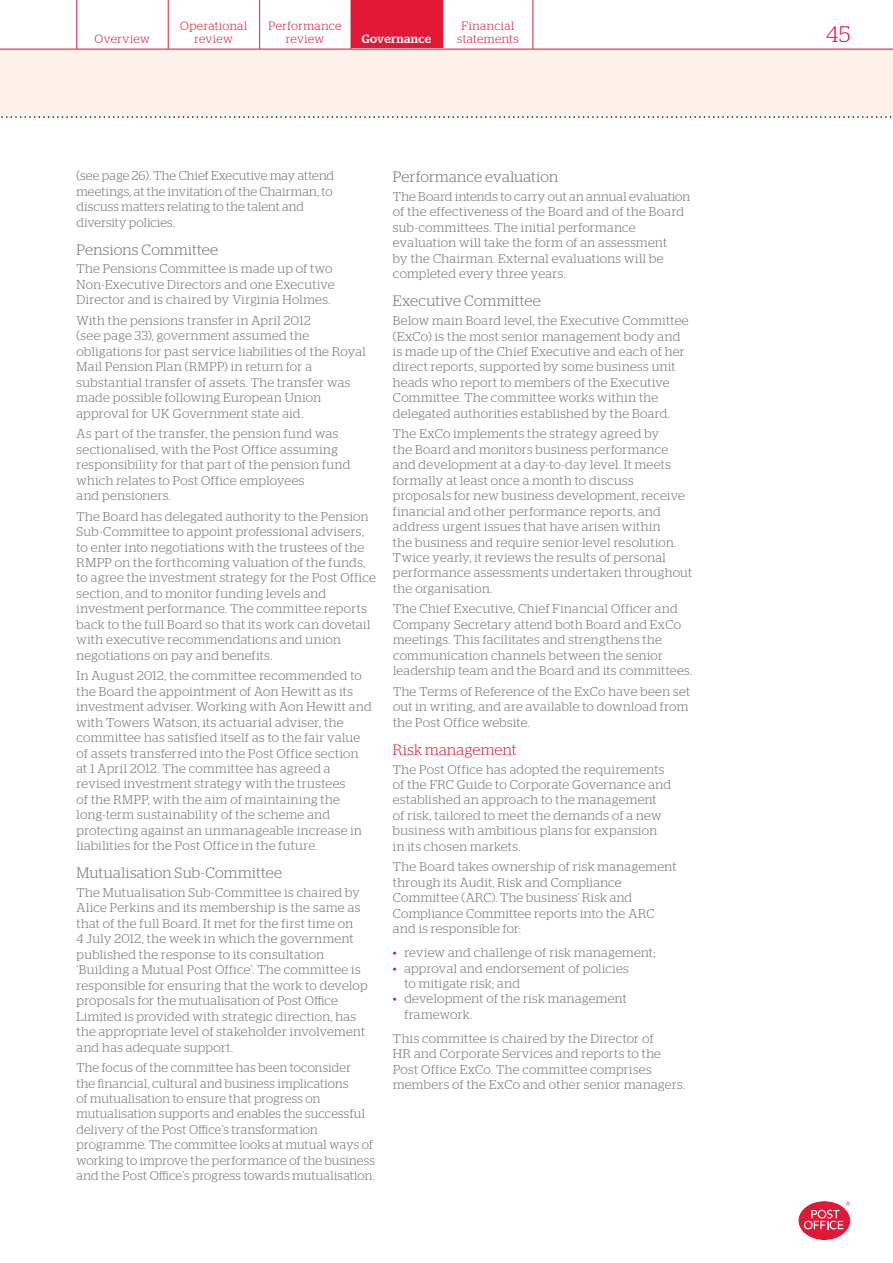
<style>
.page{position:relative;width:893px;height:1263px;background:#fff}
.page>*{position:absolute;margin:0;border:0;box-sizing:border-box;transform-origin:0 0}
.t1{font:300 22.5px "Stag";color:#e31837}
.t2{font:300 15px "Stag";letter-spacing:.015em;color:#717275}
.t3{font:300 15px "Stag";letter-spacing:.02em;color:#e31837}
.t4{font:300 12.75px/15.5px "Stag";letter-spacing:.025em;color:#717275}
.t5{font:300 12px/12.8px "Stag";letter-spacing:.03em;color:#e31837;text-align:center}
.t6{font:500 12px "Stag";letter-spacing:.03em;color:#fff}
.s1{color:#e31837}
</style>
<div class="page">
<svg style="left:798px;top:1201px;width:53px;height:39px"></svg>
<div style="left:351px;top:0;width:91px;height:49px;background:#e31837"></div>
<div style="left:0;top:49px;width:893px;height:68px;background:#fef1ec"></div>
<svg style="left:1px;top:116px;width:891px;height:2px"></svg>
<hr style="left:259px;top:0;width:1px;height:49px;background:#e31837">
<hr style="left:168px;top:0;width:1px;height:49px;background:#e31837">
<hr style="left:77px;top:0;width:1px;height:49px;background:#e31837">
<hr style="left:533px;top:0;width:1px;height:49px;background:#e31837">
<hr style="left:0;top:49px;width:893px;height:1px;background:#e31837">
<p class="t5" style="left:180px;top:19px;width:68px">Operational review</p>
<p class="t5" style="left:269px;top:19px;width:74px">Performance review</p>
<p class="t5" style="left:462px;top:19px;width:54px">Financial</p>
<p class="t6" style="left:362px;top:31px;width:71px">Governance</p>
<p class="t5" style="left:95px;top:32px;width:57px">Overview</p>
<p class="t5" style="left:457px;top:32px;width:63px">statements</p>
<p class="t4" style="left:77px;top:168px;width:259px">(see page 26). The Chief Executive may attend meetings, at the invitation of the Chairman, to discuss matters relating to the talent and diversity policies.</p>
<p class="t2" style="left:77px;top:241px;width:143px">Pensions Committee</p>
<p class="t4" style="left:77px;top:261px;width:260px">The Pensions Committee is made up of two<br>Non-Executive Directors and one Executive<br>Director and is chaired by Virginia Holmes.</p>
<p class="t4" style="left:77px;top:313px;width:291px">With the pensions transfer in April 2012<br>(see page 33), government assumed the obligations for past service liabilities of the Royal Mail Pension Plan (RMPP) in return for a substantial transfer of assets. The transfer was made possible following European Union approval for UK Government state aid.</p>
<p class="t4" style="left:77px;top:426px;width:275px">As part of the transfer, the pension fund was sectionalised, with the Post Office assuming responsibility for that part of the pension fund which relates to Post Office employees<br>and pensioners.</p>
<p class="t4" style="left:77px;top:508px;width:301px">The Board has delegated authority to the Pension Sub-Committee to appoint professional advisers, to enter into negotiations with the trustees of the RMPP on the forthcoming valuation of the funds, to agree the investment strategy for the Post Office section, and to monitor funding levels and investment performance. The committee reports back to the full Board so that its work can dovetail with executive recommendations and union negotiations on pay and benefits.</p>
<p class="t4" style="left:77px;top:668px;width:297px">In August 2012, the committee recommended to the Board the appointment of Aon Hewitt as its investment adviser. Working with Aon Hewitt and with Towers Watson, its actuarial adviser, the committee has satisfied itself as to the fair value of assets transferred into the Post Office section at 1 April 2012. The committee has agreed a revised investment strategy with the trustees<br>of the RMPP, with the aim of maintaining the long-term sustainability of the scheme and protecting against an unmanageable increase in liabilities for the Post Office in the future.</p>
<p class="t2" style="left:77px;top:864px;width:207px">Mutualisation Sub-Committee</p>
<p class="t4" style="left:77px;top:885px;width:293px">The Mutualisation Sub-Committee is chaired by Alice Perkins and its membership is the same as that of the full Board. It met for the first time on<br>4 July 2012, the week in which the government published the response to its consultation ‘Building a Mutual Post Office’. The committee is responsible for ensuring that the work to develop proposals for the mutualisation of Post Office Limited is provided with strategic direction, has the appropriate level of stakeholder involvement and has adequate support.</p>
<p class="t4" style="left:77px;top:1060px;width:300px">The focus of the committee has been toconsider<br>the financial, cultural and business implications<br>of mutualisation to ensure that progress on mutualisation supports and enables the successful delivery of the Post Office’s transformation programme. The committee looks at mutual ways of working to improve the performance of the business and the Post Office’s progress towards mutualisation.</p>
<p class="t2" style="left:393px;top:168px;width:167px">Performance evaluation</p>
<p class="t4" style="left:393px;top:189px;width:299px">The Board intends to carry out an annual evaluation of the effectiveness of the Board and of the Board sub-committees. The initial performance evaluation will take the form of an assessment<br>by the Chairman. External evaluations will be completed every three years.</p>
<p class="t2" style="left:393px;top:292px;width:149px">Executive Committee</p>
<p class="t4" style="left:393px;top:313px;width:297px">Below main Board level, the Executive Committee (ExCo) is the most senior management body and is made up of the Chief Executive and each of her direct reports, supported by some business unit heads who report to members of the Executive Committee. The committee works within the delegated authorities established by the Board.</p>
<p class="t4" style="left:393px;top:426px;width:301px">The ExCo implements the strategy agreed by<br>the Board and monitors business performance and development at a day-to-day level. It meets formally at least once a month to discuss proposals for new business development, receive financial and other performance reports, and address urgent issues that have arisen within<br>the business and require senior-level resolution.<br>Twice yearly, it reviews the results of personal performance assessments undertaken throughout the organisation.</p>
<p class="t4" style="left:393px;top:601px;width:301px">The Chief Executive, Chief Financial Officer and Company Secretary attend both Board and ExCo meetings. This facilitates and strengthens the communication channels between the senior leadership team and the Board and its committees.</p>
<p class="t4" style="left:393px;top:683px;width:299px">The Terms of Reference of the ExCo have been set out in writing, and are available to download from the Post Office website.</p>
<p class="t3" style="left:393px;top:741px;width:125px">Risk management</p>
<p class="t4" style="left:393px;top:761px;width:280px">The Post Office has adopted the requirements of the FRC Guide to Corporate Governance and established an approach to the management of risk, tailored to meet the demands of a new business with ambitious plans for expansion in its chosen markets.</p>
<p class="t4" style="left:393px;top:859px;width:285px">The Board takes ownership of risk management through its Audit, Risk and Compliance Committee (ARC). The business’ Risk and Compliance Committee reports into the ARC and is responsible for:</p>
<p class="t4" style="left:393px;top:945px;width:264px"><span class="s1">•</span> review and challenge of risk management;</p>
<p class="t4" style="left:404px;top:960px;width:226px;text-indent:-12px"><span class="s1">•</span> approval and endorsement of policies to mitigate risk; and</p>
<p class="t4" style="left:404px;top:991px;width:224px;text-indent:-11px"><span class="s1">•</span> development of the risk management framework.</p>
<p class="t4" style="left:393px;top:1030px;width:294px">This committee is chaired by the Director of<br>HR and Corporate Services and reports to the Post Office ExCo. The committee comprises members of the ExCo and other senior managers.</p>
<h1 class="t1" style="left:826px;top:21px;width:26px">45</h1>
</div>
